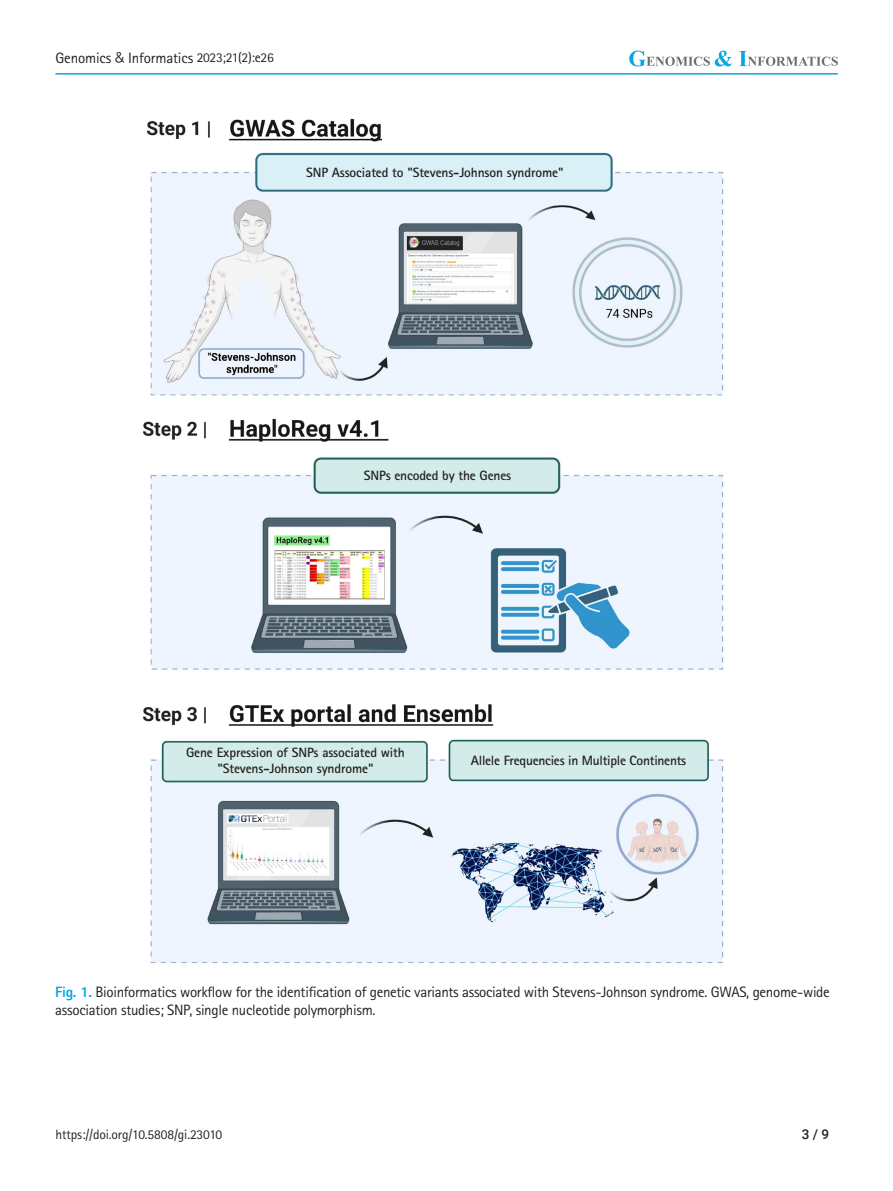
<style>
.page{position:relative;width:893px;height:1191px;background:#fff}
.page>*{position:absolute;margin:0;border:0;box-sizing:border-box;transform-origin:0 0}
.fig-caption{font:15px/18px "Rotis Sans Serif Std";letter-spacing:-.02em;color:#231f20}
.Picture_print{font:700 13.5px/16.2px "Rotis Sans Serif Std";letter-spacing:-.01em;color:#231f20;text-align:center}
.t1{font:13.5px "Rotis Sans Serif Std";letter-spacing:-.01em;color:#231f20}
.t2{font:500 13.5px "Roboto";color:#231f20}
.s1{font-family:"Ko Pub Dotum";font-weight:500;font-size:13.5px}
.s2{font-size:13.5px}
.s3{font-weight:800;color:#08a7e0}
</style>
<div class="page">
<img style="left:143px;top:118px;width:581px;height:846px">
<div style="left:169px;top:745px;width:253px;height:31px;background:#d3ece9"></div>
<div style="left:264px;top:159px;width:342px;height:27px;background:#d9f0f6"></div>
<div style="left:457px;top:745px;width:243px;height:31px;background:#d3ece9"></div>
<div style="left:322px;top:462px;width:231px;height:25px;background:#d3ece9"></div>
<hr style="left:55px;top:73px;width:783px;height:2px;background:#08a7e0">
<svg style="left:629px;top:51px;width:209px;height:15px"></svg>
<p class="fig-caption" style="left:55px;top:49px;width:220px">Genomics <span class="s1">&amp;</span> Informatics <span class="s2">2023;21(2):e26</span></p>
<p class="Picture_print" style="left:306px;top:164px;width:259px">SNP Associated to "Stevens-Johnson syndrome"</p>
<p class="Picture_print" style="left:364px;top:467px;width:149px">SNPs encoded by the Genes</p>
<p class="Picture_print" style="left:186px;top:744px;width:220px">Gene Expression of SNPs associated with "Stevens-Johnson syndrome"</p>
<p class="Picture_print" style="left:471px;top:752px;width:217px">Allele Frequencies in Multiple Continents</p>
<p class="fig-caption" style="left:55px;top:983px;width:776px"><span class="s3">Fig. 1.</span> Bioinformatics workflow for the identification of genetic variants associated with Stevens-Johnson syndrome. GWAS, genome-wide association studies; SNP, single nucleotide polymorphism.</p>
<p class="t1" style="left:55px;top:1126px;width:168px">https://doi.org/10.5808/gi.23010</p>
<p class="t2" style="left:802px;top:1124px;width:29px">3 / 9</p>
</div>
